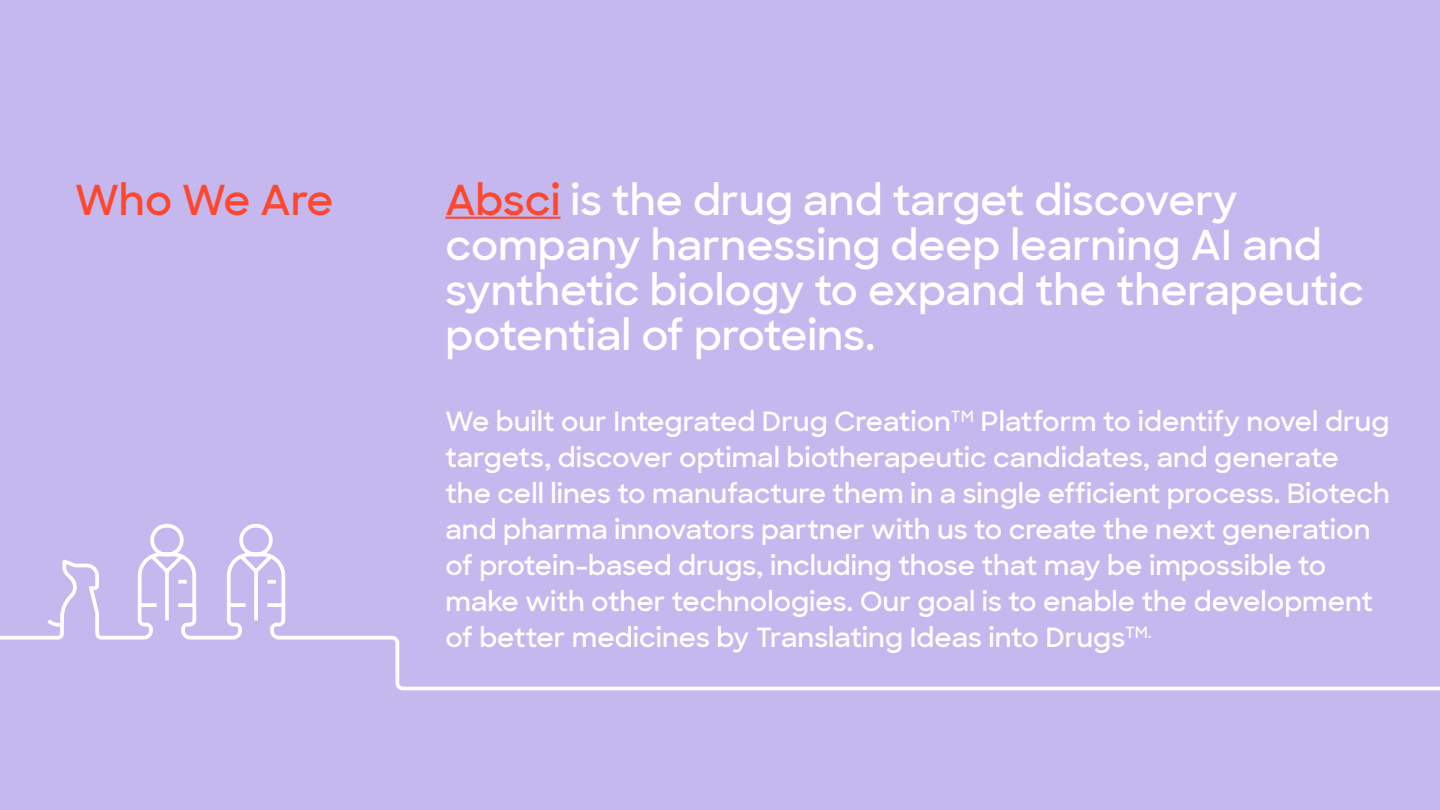
<style>
.page{position:relative;width:1440px;height:810px;background:#c5b8ef}
.page>*{position:absolute;margin:0;border:0;box-sizing:border-box;transform-origin:0 0}
.t1{font:600 42px/45px "Sharp Sans";color:#fff}
.t2{font:600 42px "Sharp Sans";color:#ff472e}
.t3{font:600 27px/36px "Sharp Sans";color:#fff}
.s1{color:#ff472e}
</style>
<div class="page">
<hr style="left:446px;top:217px;width:114px;height:2px;background:#ff472e">
<svg style="left:0;top:524px;width:1440px;height:167px"></svg>
<h1 class="t2" style="left:75px;top:169px;width:260px">Who We Are</h1>
<h1 class="t1" style="left:446px;top:175px;width:920px"><span class="s1">Absci</span> is the drug and target discovery company harnessing deep learning AI and synthetic biology to expand the therapeutic potential of proteins.</h1>
<p class="t3" style="left:445px;top:402px;width:946px">We built our Integrated Drug Creation<sup>TM</sup> Platform to identify novel drug targets, discover optimal biotherapeutic candidates, and generate the cell lines to manufacture them in a single efficient process. Biotech and pharma innovators partner with us to create the next generation of protein-based drugs, including those that may be impossible to make with other technologies. Our goal is to enable the development of better medicines by Translating Ideas into Drugs<sup>TM.</sup></p>
</div>
